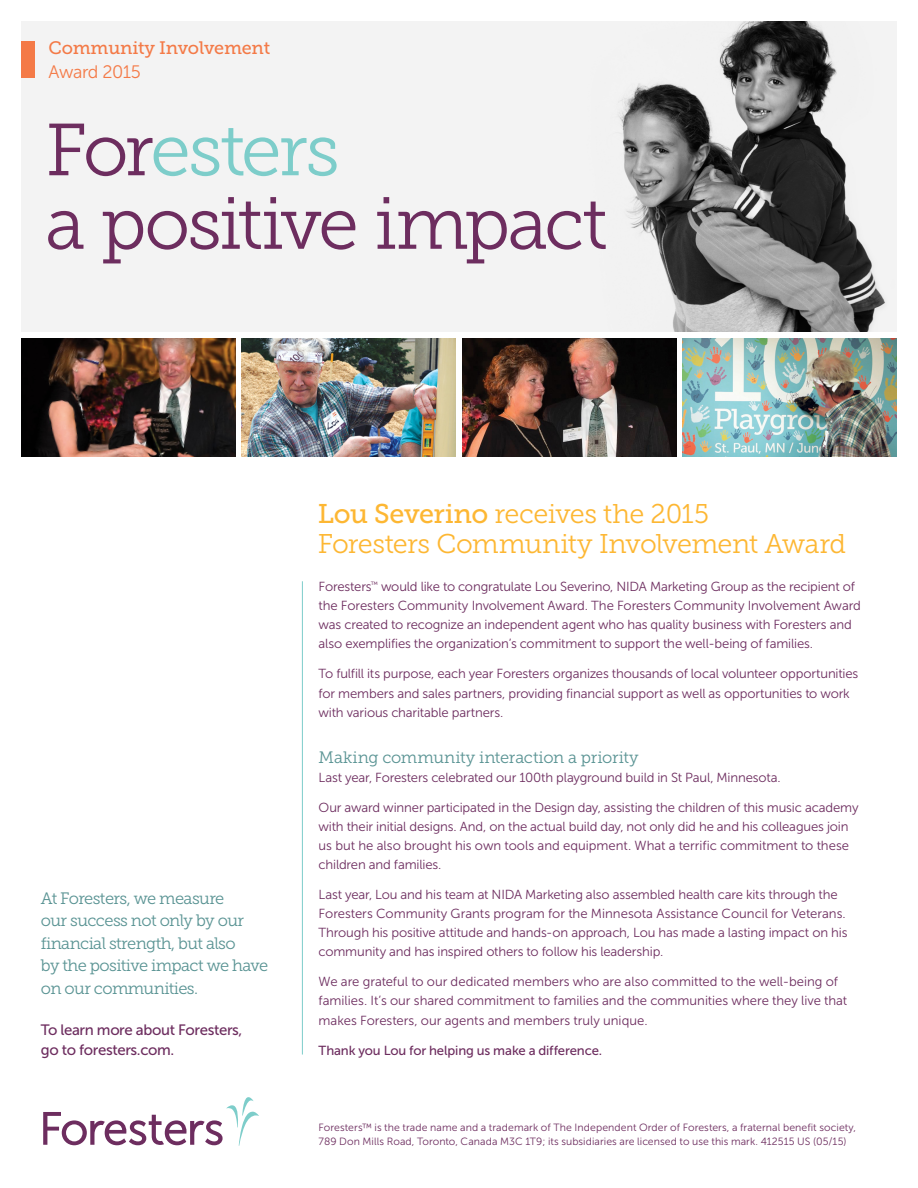
<style>
.page{position:relative;width:918px;height:1188px;background:#fff}
.page>*{position:absolute;margin:0;border:0;box-sizing:border-box;transform-origin:0 0}
.t1{font:73.5px/73.5px "Museo Slab 300";letter-spacing:-.04em;color:#6d2d5f}
.t2{font:27px/30px "Museo Slab 300";letter-spacing:-.025em;color:#fdb733}
.t3{font:18px "Museo Slab 500";letter-spacing:-.01em;color:#f47a47}
.t4{font:18px "Museo Sans 300";letter-spacing:-.025em;color:#f47a47}
.t5{font:16.5px/22.5px "Museo Slab 300";letter-spacing:-.035em;color:#599393}
.t6{font:16.5px "Museo Slab 300";letter-spacing:-.01em;color:#599393}
.t7{font:15px/19.5px "Museo Sans 500";letter-spacing:-.025em;color:#6d2d5f}
.t8{font:13.2px/19px "Museo Sans 300";letter-spacing:-.01em;color:#6d2d5f}
.t9{font:13.2px "Museo Sans 500";letter-spacing:-.01em;color:#6d2d5f}
.t10{font:10.5px/13.5px "Museo Sans 300";letter-spacing:.005em;color:#6d2d5f}
.s1{color:#7dcdca}
.s2{font-family:"Museo Slab 500"}
</style>
<div class="page">
<hr style="left:302px;top:581px;width:1px;height:474px;background:#7dcdca">
<svg style="left:43px;top:1097px;width:216px;height:49px"></svg>
<img style="left:22px;top:22px;width:874px;height:310px">
<img style="left:242px;top:338px;width:214px;height:118px">
<img style="left:22px;top:338px;width:213px;height:118px">
<img style="left:683px;top:338px;width:213px;height:118px">
<img style="left:462px;top:338px;width:214px;height:118px">
<div style="left:22px;top:41px;width:13px;height:37px;background:#f47a47"></div>
<h3 class="t3" style="left:49px;top:38px;width:223px">Community Involvement</h3>
<h3 class="t4" style="left:49px;top:62px;width:94px">Award 2015</h3>
<h1 class="t1" style="left:45px;top:114px;width:564px">For<span class="s1">esters<br></span>a positive impact</h1>
<p class="t5" style="left:41px;top:887px;width:229px">At Foresters, we measure<br>our success not only by our financial strength, but also<br>by the positive impact we have on our communities.</p>
<p class="t7" style="left:41px;top:1020px;width:203px">To learn more about Foresters, go to foresters.com.</p>
<h2 class="t2" style="left:318px;top:499px;width:530px"><span class="s2">Lou Severino</span> receives the 2015<br>Foresters Community Involvement Award</h2>
<p class="t8" style="left:319px;top:577px;width:544px">Foresters<sup>™</sup> would like to congratulate Lou Severino, NIDA Marketing Group as the recipient of the Foresters Community Involvement Award. The Foresters Community Involvement Award was created to recognize an independent agent who has quality business with Foresters and also exemplifies the organization’s commitment to support the well-being of families.</p>
<p class="t8" style="left:319px;top:664px;width:541px">To fulfill its purpose, each year Foresters organizes thousands of local volunteer opportunities for members and sales partners, providing financial support as well as opportunities to work with various charitable partners.</p>
<p class="t6" style="left:319px;top:748px;width:322px">Making community interaction a priority</p>
<p class="t8" style="left:319px;top:768px;width:464px">Last year, Foresters celebrated our 100th playground build in St Paul, Minnesota.</p>
<p class="t8" style="left:319px;top:798px;width:542px">Our award winner participated in the Design day, assisting the children of this music academy with their initial designs. And, on the actual build day, not only did he and his colleagues join us but he also brought his own tools and equipment. What a terrific commitment to these children and families.</p>
<p class="t8" style="left:319px;top:885px;width:530px">Last year, Lou and his team at NIDA Marketing also assembled health care kits through the Foresters Community Grants program for the Minnesota Assistance Council for Veterans.<br>Through his positive attitude and hands-on approach, Lou has made a lasting impact on his community and has inspired others to follow his leadership.</p>
<p class="t8" style="left:319px;top:972px;width:530px">We are grateful to our dedicated members who are also committed to the well-being of families. It’s our shared commitment to families and the communities where they live that makes Foresters, our agents and members truly unique.</p>
<p class="t9" style="left:319px;top:1043px;width:285px">Thank you Lou for helping us make a difference.</p>
<p class="t10" style="left:319px;top:1121px;width:539px">Foresters™ is the trade name and a trademark of The Independent Order of Foresters, a fraternal benefit society,<br>789 Don Mills Road, Toronto, Canada M3C 1T9; its subsidiaries are licensed to use this mark. 412515 US (05/15)</p>
</div>
